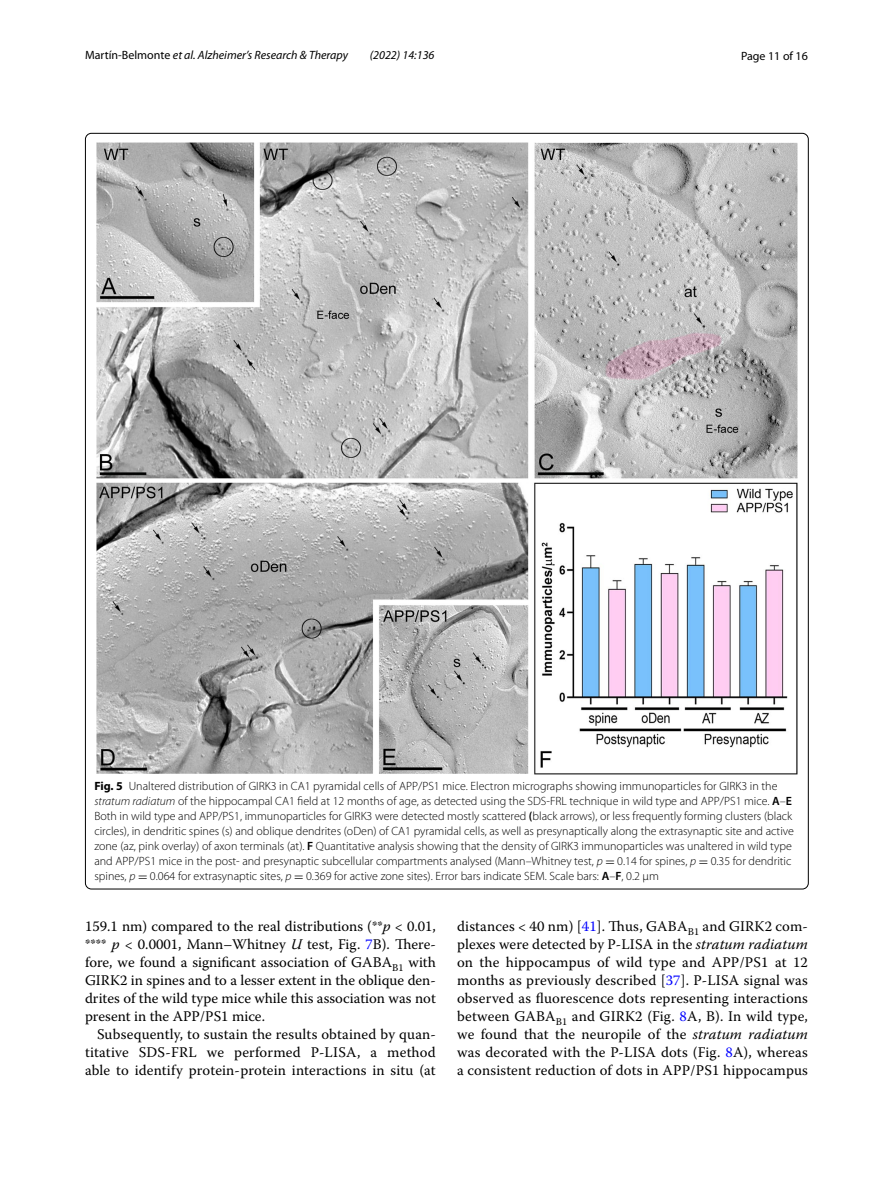
<style>
.page{position:relative;width:893px;height:1187px;background:#fff}
.page>*{position:absolute;margin:0;border:0;box-sizing:border-box;transform-origin:0 0}
.t1{font:14.7px/18px "Warnock Pro";letter-spacing:.01em;color:#000;text-align:justify}
.t2{font:300 12px/15px "Myriad Pro";color:#000}
.t3{font:italic 12px "Myriad Pro";color:#000}
.t4{font:12px "Myriad Pro";color:#000}
.s1{font-style:normal}
.s2{font-weight:700}
.s3{font-style:italic}
.s4{font-weight:600}
.s5{font-family:"MTSY";font-weight:400}
.s6{color:#00f}
</style>
<div class="page">
<img style="left:97px;top:142px;width:700px;height:632px">
<p class="t3" style="left:85px;top:48px;width:264px"><span class="s1">Martín‑Belmonte</span> et al. Alzheimer’s Research &amp; Therapy</p>
<p class="t3" style="left:370px;top:48px;width:66px">(2022) 14:136</p>
<p class="t4" style="left:741px;top:48px;width:68px">Page 11 of 16</p>
<p class="t2" style="left:94px;top:778px;width:701px"><span class="s2">Fig. 5</span> Unaltered distribution of GIRK3 in CA1 pyramidal cells of APP/PS1 mice. Electron micrographs showing immunoparticles for GIRK3 in the <span class="s3">stratum radiatum</span> of the hippocampal CA1 field at 12 months of age, as detected using the SDS-FRL technique in wild type and APP/PS1 mice. <span class="s4">A</span>–<span class="s4">E </span>Both in wild type and APP/PS1, immunoparticles for GIRK3 were detected mostly scattered <span class="s4">(</span>black arrows), or less frequently forming clusters (black circles), in dendritic spines (s) and oblique dendrites (oDen) of CA1 pyramidal cells, as well as presynaptically along the extrasynaptic site and active zone (az, pink overlay) of axon terminals (at). <span class="s4">F</span> Quantitative analysis showing that the density of GIRK3 immunoparticles was unaltered in wild type and APP/PS1 mice in the post- and presynaptic subcellular compartments analysed (Mann–Whitney test, <span class="s3">p</span> <span class="s5">=</span> 0.14 for spines, <span class="s3">p</span> <span class="s5">=</span> 0.35 for dendritic spines, <span class="s3">p</span> <span class="s5">=</span> 0.064 for extrasynaptic sites, <span class="s3">p</span> <span class="s5">=</span> 0.369 for active zone sites). Error bars indicate SEM. Scale bars: <span class="s4">A</span>–<span class="s4">F</span>, 0.2 μm</p>
<p class="t1" style="left:85px;top:916px;width:352px">159.1 nm) compared to the real distributions (**<span class="s3">p</span> &lt; 0.01, **** <span class="s3">p</span> &lt; 0.0001, Mann–Whitney <span class="s3">U</span> test, Fig. <span class="s6">7</span>B). There&shy;fore, we found a significant association of GABA<sub>B1</sub> with GIRK2 in spines and to a lesser extent in the oblique den&shy;drites of the wild type mice while this association was not present in the APP/PS1 mice.</p>
<p class="t1" style="left:85px;top:1024px;width:352px;text-indent:12px">Subsequently, to sustain the results obtained by quan&shy;titative SDS-FRL we performed P-LISA, a method able to identify protein-protein interactions in situ (at</p>
<p class="t1" style="left:457px;top:916px;width:352px">distances &lt; 40 nm) [<span class="s6">41</span>]. Thus, GABA<sub>B1</sub> and GIRK2 com&shy;plexes were detected by P-LISA in the <span class="s3">stratum radiatum </span>on the hippocampus of wild type and APP/PS1 at 12 months as previously described [<span class="s6">37</span>]. P-LISA signal was observed as fluorescence dots representing interactions between GABA<sub>B1</sub> and GIRK2 (Fig. <span class="s6">8</span>A, B). In wild type, we found that the neuropile of the <span class="s3">stratum radiatum </span>was decorated with the P-LISA dots (Fig. <span class="s6">8</span>A), whereas a consistent reduction of dots in APP/PS1 hippocampus</p>
</div>
